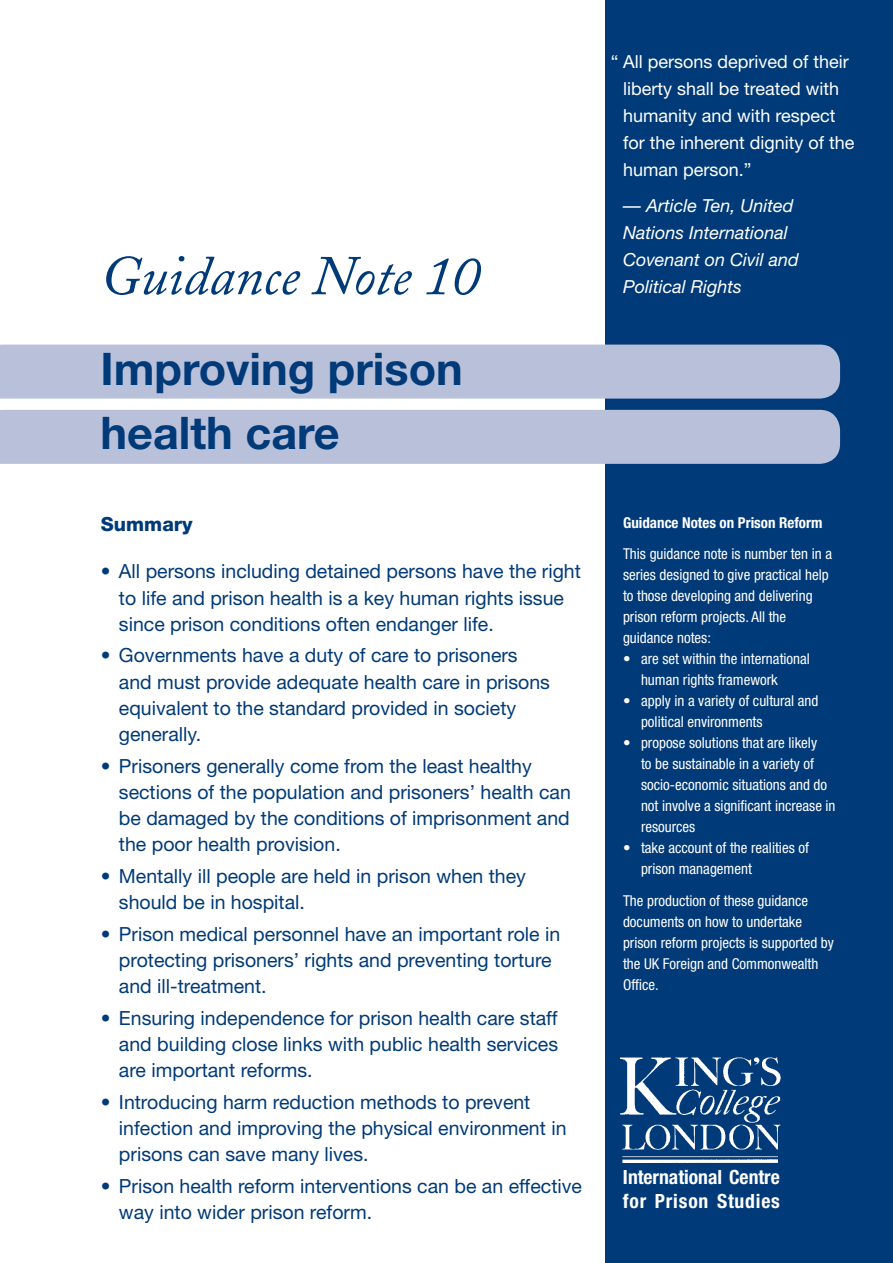
<style>
.page{position:relative;width:893px;height:1263px;background:#fff}
.page>*{position:absolute;margin:0;border:0;box-sizing:border-box;transform-origin:0 0}
.t1{font:italic 55.5px "Adobe Caslon";color:#013a78}
.t2{font:700 45px/64.5px "Helvetica Neue";color:#013a78}
.t3{font:700 condensed 19.65px/23.5px "Helvetica Neue";color:#fff}
.t4{font:19.5px/26.2px "Helvetica Neue";color:#013a78}
.t5{font:800 19.5px "Helvetica Neue";color:#013a78}
.t6{font:18px/27px "Helvetica Neue";color:#fff}
.t7{font:italic 18px/27px "Helvetica Neue";color:#fff}
.t8{font:condensed 15px/21px "Helvetica Neue";color:#fff}
.t9{font:700 condensed 15px "Helvetica Neue";color:#fff}
</style>
<div class="page">
<div style="left:605px;top:0;width:288px;height:1263px;background:#013a78"></div>
<div style="left:0;top:345px;width:840px;height:54px;background:#b9c1da"></div>
<div style="left:0;top:410px;width:840px;height:54px;background:#b9c1da"></div>
<img style="left:620px;top:1057px;width:160px;height:105px">
<h1 class="t1" style="left:100px;top:245px;width:380px">Guidance Note 10</h1>
<h2 class="t2" style="left:100px;top:335px;width:364px">Improving prison health care</h2>
<p class="t5" style="left:101px;top:512px;width:93px">Summary</p>
<p class="t4" style="left:119px;top:558px;width:463px;text-indent:-18px">• All persons including detained persons have the right to life and prison health is a key human rights issue since prison conditions often endanger life.</p>
<p class="t4" style="left:119px;top:642px;width:432px;text-indent:-18px">• Governments have a duty of care to prisoners and must provide adequate health care in prisons equivalent to the standard provided in society generally.</p>
<p class="t4" style="left:119px;top:752px;width:453px;text-indent:-18px">• Prisoners generally come from the least healthy sections of the population and prisoners’ health can be damaged by the conditions of imprisonment and the poor health provision.</p>
<p class="t4" style="left:119px;top:862px;width:409px;text-indent:-18px">• Mentally ill people are held in prison when they should be in hospital.</p>
<p class="t4" style="left:119px;top:920px;width:443px;text-indent:-18px">• Prison medical personnel have an important role in protecting prisoners’ rights and preventing torture and ill-treatment.</p>
<p class="t4" style="left:119px;top:1004px;width:441px;text-align:justify;text-indent:-18px">• Ensuring independence for prison health care staff and building close links with public health services are important reforms.</p>
<p class="t4" style="left:119px;top:1088px;width:449px;text-indent:-18px">• Introducing harm reduction methods to prevent infection and improving the physical environment in prisons can save many lives.</p>
<p class="t4" style="left:119px;top:1172px;width:465px;text-indent:-18px">• Prison health reform interventions can be an effective way into wider prison reform.</p>
<p class="t6" style="left:623px;top:48px;width:233px;text-indent:-12px">“ All persons deprived of their liberty shall be treated with humanity and with respect for the inherent dignity of the human person.”</p>
<p class="t7" style="left:623px;top:192px;width:177px">— Article Ten, United<br>Nations International<br>Covenant on Civil and<br>Political Rights</p>
<p class="t9" style="left:623px;top:513px;width:201px">Guidance Notes on Prison Reform</p>
<p class="t8" style="left:623px;top:543px;width:211px">This guidance note is number ten in a series designed to give practical help to those developing and delivering prison reform projects. All the guidance notes:</p>
<p class="t8" style="left:641px;top:648px;width:170px;text-indent:-18px">• are set within the international human rights framework</p>
<p class="t8" style="left:641px;top:690px;width:179px;text-indent:-18px">• apply in a variety of cultural and political environments</p>
<p class="t8" style="left:641px;top:732px;width:196px;text-indent:-18px">• propose solutions that are likely<br>to be sustainable in a variety of socio-economic situations and do not involve a significant increase in resources</p>
<p class="t8" style="left:641px;top:837px;width:169px;text-indent:-18px">• take account of the realities of prison management</p>
<p class="t8" style="left:623px;top:890px;width:212px">The production of these guidance documents on how to undertake prison reform projects is supported by the UK Foreign and Commonwealth<br>Office.</p>
<p class="t3" style="left:623px;top:1165px;width:158px">International Centre for Prison Studies</p>
</div>
